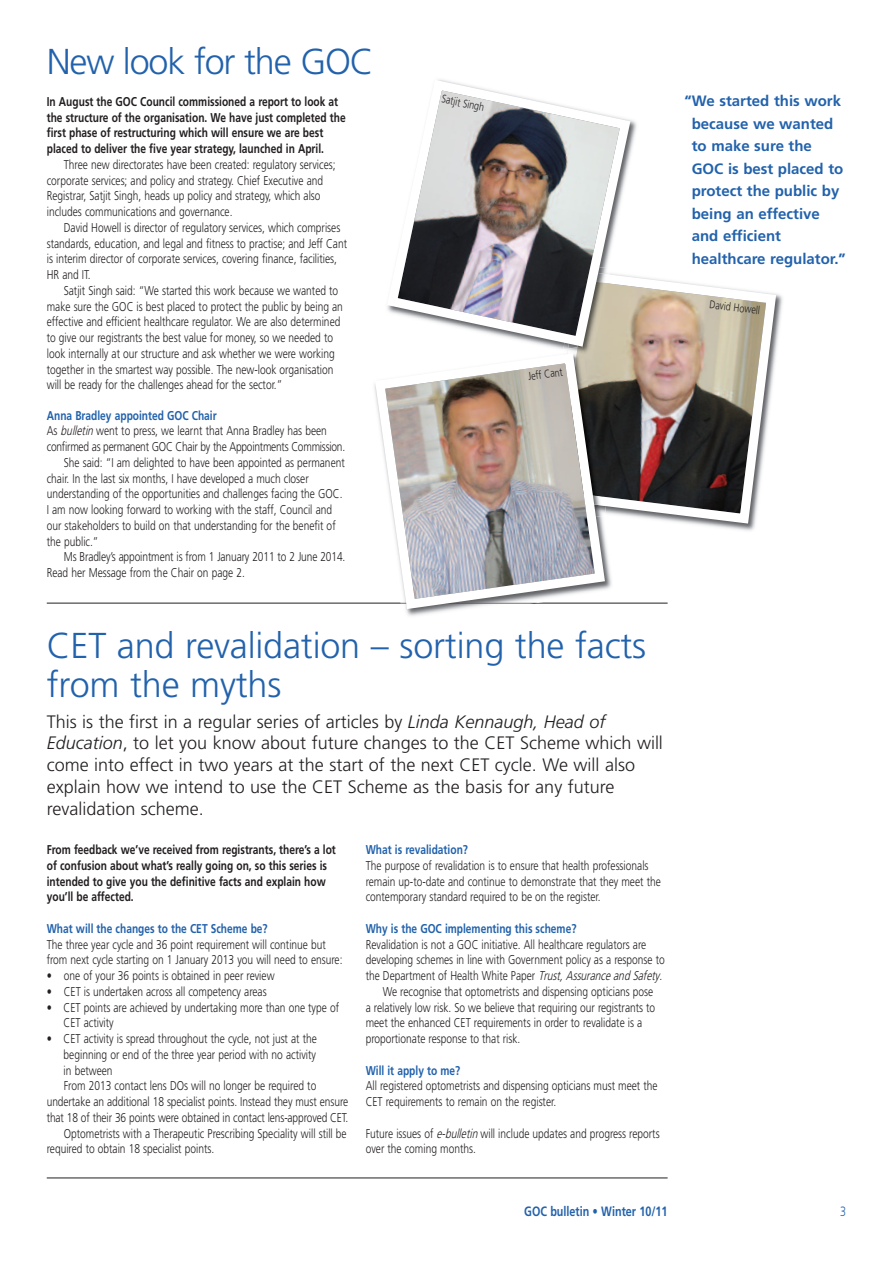
<style>
.page{position:relative;width:893px;height:1263px;background:#fff}
.page>*{position:absolute;margin:0;border:0;box-sizing:border-box;transform-origin:0 0}
.t1{font:300 36px/39px "Frutiger";letter-spacing:-.005em;color:#2262ac}
.t2{font:300 36px "Frutiger";letter-spacing:-.035em;color:#2262ac}
.t3{font:300 18px/21.8px "Frutiger";color:#231f20}
.t4{font:700 15px/22.5px "Frutiger";color:#2262ac}
.t5{font:700 condensed 13.5px "Frutiger";color:#2262ac}
.t6{font:300 condensed 13.5px "Frutiger";color:#2262ac}
.t7{font:300 condensed 12.75px/15.8px "Frutiger";color:#231f20}
.t8{font:700 condensed 12.75px/15.8px "Frutiger";color:#231f20}
.t9{font:700 condensed 12.75px "Frutiger";color:#2262ac}
.t10{font:300 condensed 12.75px "Frutiger";letter-spacing:-.02em;color:#231f20}
.t11{font:300 condensed 11.25px "Frutiger";color:#231f20}
.s1{font-style:italic}
</style>
<div class="page">
<hr style="left:47px;top:1178px;width:621px;height:1px;background:#231f20">
<hr style="left:47px;top:603px;width:621px;height:1px;background:#231f20">
<img style="left:617px;top:277px;width:164px;height:252px">
<img style="left:369px;top:352px;width:248px;height:251px">
<img style="left:370px;top:352px;width:240px;height:262px">
<img style="left:636px;top:124px;width:7px;height:227px">
<img style="left:577px;top:352px;width:31px;height:8px">
<svg style="left:551px;top:352px;width:33px;height:6px"></svg>
<img style="left:387px;top:79px;width:249px;height:273px">
<h1 class="t2" style="left:47px;top:47px;width:329px">New look for the GOC</h1>
<p class="t8" style="left:47px;top:94px;width:300px">In August the GOC Council commissioned a report to look at the structure of the organisation. We have just completed the first phase of restructuring which will ensure we are best placed to deliver the five year strategy, launched in April.</p>
<p class="t7" style="left:47px;top:157px;width:290px;text-indent:17px">Three new directorates have been created: regulatory services; corporate services; and policy and strategy. Chief Executive and Registrar, Satjit Singh, heads up policy and strategy, which also includes communications and governance.</p>
<p class="t7" style="left:47px;top:220px;width:302px;text-indent:17px">David Howell is director of regulatory services, which comprises standards, education, and legal and fitness to practise; and Jeff Cant is interim director of corporate services, covering finance, facilities, HR and IT.</p>
<p class="t7" style="left:47px;top:283px;width:298px;text-indent:17px">Satjit Singh said: “We started this work because we wanted to make sure the GOC is best placed to protect the public by being an effective and efficient healthcare regulator. We are also determined to give our registrants the best value for money, so we needed to look internally at our structure and ask whether we were working together in the smartest way possible. The new-look organisation will be ready for the challenges ahead for the sector.”</p>
<p class="t9" style="left:47px;top:408px;width:171px">Anna Bradley appointed GOC Chair</p>
<p class="t7" style="left:47px;top:423px;width:282px">As <span class="s1">bulletin</span>went to press, we learnt that Anna Bradley has been</p>
<p class="t10" style="left:47px;top:439px;width:300px">confirmed as permanent GOC Chair by the Appointments Commission.</p>
<p class="t7" style="left:64px;top:455px;width:283px">She said: “I am delighted to have been appointed as permanent</p>
<p class="t7" style="left:47px;top:470px;width:263px">chair. In the last six months, I have developed a much closer</p>
<p class="t7" style="left:47px;top:486px;width:297px">understanding of the opportunities and challenges facing the GOC.</p>
<p class="t7" style="left:47px;top:502px;width:287px">I am now looking forward to working with the staff, Council and</p>
<p class="t7" style="left:47px;top:518px;width:290px">our stakeholders to build on that understanding for the benefit of</p>
<p class="t7" style="left:47px;top:533px;width:53px">the public.”</p>
<p class="t7" style="left:64px;top:549px;width:283px">Ms Bradley’s appointment is from 1 January 2011 to 2 June 2014.</p>
<p class="t7" style="left:47px;top:565px;width:200px">Read her Message from the Chair on page 2.</p>
<p class="t11" style="left:443px;top:92px;width:45px;rotate:12deg">Satjit Singh</p>
<p class="t11" style="left:527px;top:370px;width:36px;rotate:-8deg">Jeff Cant</p>
<h1 class="t1" style="left:47px;top:628px;width:601px">CET and revalidation – sorting the facts from the myths</h1>
<p class="t3" style="left:47px;top:712px;width:618px">This is the first in a regular series of articles by <span class="s1">Linda Kennaugh, Head of Education</span>, to let you know about future changes to the CET Scheme which will come into effect in two years at the start of the next CET cycle. We will also explain how we intend to use the CET Scheme as the basis for any future revalidation scheme.</p>
<p class="t8" style="left:47px;top:842px;width:291px">From feedback we’ve received from registrants, there’s a lot of confusion about what’s really going on, so this series is intended to give you the definitive facts and explain how you’ll be affected.</p>
<p class="t9" style="left:47px;top:921px;width:222px">What will the changes to the CET Scheme be?</p>
<p class="t7" style="left:47px;top:936px;width:297px">The three year cycle and 36 point requirement will continue but from next cycle starting on 1 January 2013 you will need to ensure:</p>
<p class="t7" style="left:47px;top:968px;width:229px">• one of your 36 points is obtained in peer review</p>
<p class="t7" style="left:47px;top:983px;width:221px">• CET is undertaken across all competency areas</p>
<p class="t7" style="left:64px;top:999px;width:277px;text-indent:-17px">• CET points are achieved by undertaking more than one type of<br>CET activity</p>
<p class="t7" style="left:47px;top:1031px;width:272px">• CET activity is spread throughout the cycle, not just at the</p>
<p class="t7" style="left:64px;top:1046px;width:254px">beginning or end of the three year period with no activity</p>
<p class="t7" style="left:64px;top:1062px;width:51px">in between</p>
<p class="t7" style="left:64px;top:1078px;width:254px">From 2013 contact lens DOs will no longer be required to</p>
<p class="t7" style="left:47px;top:1094px;width:303px">undertake an additional 18 specialist points. Instead they must ensure</p>
<p class="t7" style="left:47px;top:1109px;width:303px">that 18 of their 36 points were obtained in contact lens-approved CET.</p>
<p class="t7" style="left:64px;top:1125px;width:284px">Optometrists with a Therapeutic Prescribing Speciality will still be</p>
<p class="t7" style="left:47px;top:1141px;width:169px">required to obtain 18 specialist points.</p>
<p class="t9" style="left:366px;top:842px;width:104px">What is revalidation?</p>
<p class="t7" style="left:366px;top:857px;width:297px">The purpose of revalidation is to ensure that health professionals remain up-to-date and continue to demonstrate that they meet the contemporary standard required to be on the register.</p>
<p class="t9" style="left:366px;top:921px;width:212px">Why is the GOC implementing this scheme?</p>
<p class="t7" style="left:366px;top:936px;width:282px">Revalidation is not a GOC initiative. All healthcare regulators are</p>
<p class="t7" style="left:366px;top:952px;width:301px">developing schemes in line with Government policy as a response to</p>
<p class="t7" style="left:366px;top:968px;width:298px">the Department of Health White Paper <span class="s1">Trust,AssuranceandSafety</span>.</p>
<p class="t7" style="left:383px;top:983px;width:272px">We recognise that optometrists and dispensing opticians pose</p>
<p class="t7" style="left:366px;top:999px;width:291px">a relatively low risk. So we believe that requiring our registrants to</p>
<p class="t7" style="left:366px;top:1015px;width:278px">meet the enhanced CET requirements in order to revalidate is a</p>
<p class="t7" style="left:366px;top:1031px;width:156px">proportionate response to that risk.</p>
<p class="t9" style="left:366px;top:1063px;width:96px">Will it apply to me?</p>
<p class="t7" style="left:366px;top:1078px;width:293px">All registered optometrists and dispensing opticians must meet the<br>CET requirements to remain on the register.</p>
<p class="t7" style="left:366px;top:1125px;width:295px">Future issues of <span class="s1">e-bulletin</span>will include updates and progress reports over the coming months.</p>
<p class="t4" style="left:692px;top:91px;width:156px;text-indent:-7px">“We started this work because we wanted to make sure the<br>GOC is best placed to protect the public by being an effective and efficient healthcare regulator.”</p>
<p class="t11" style="left:710px;top:298px;width:52px;rotate:7deg">David Howell</p>
<p class="t5" style="left:524px;top:1203px;width:145px">GOC bulletin • Winter 10/11</p>
<p class="t6" style="left:840px;top:1203px;width:8px">3</p>
</div>
